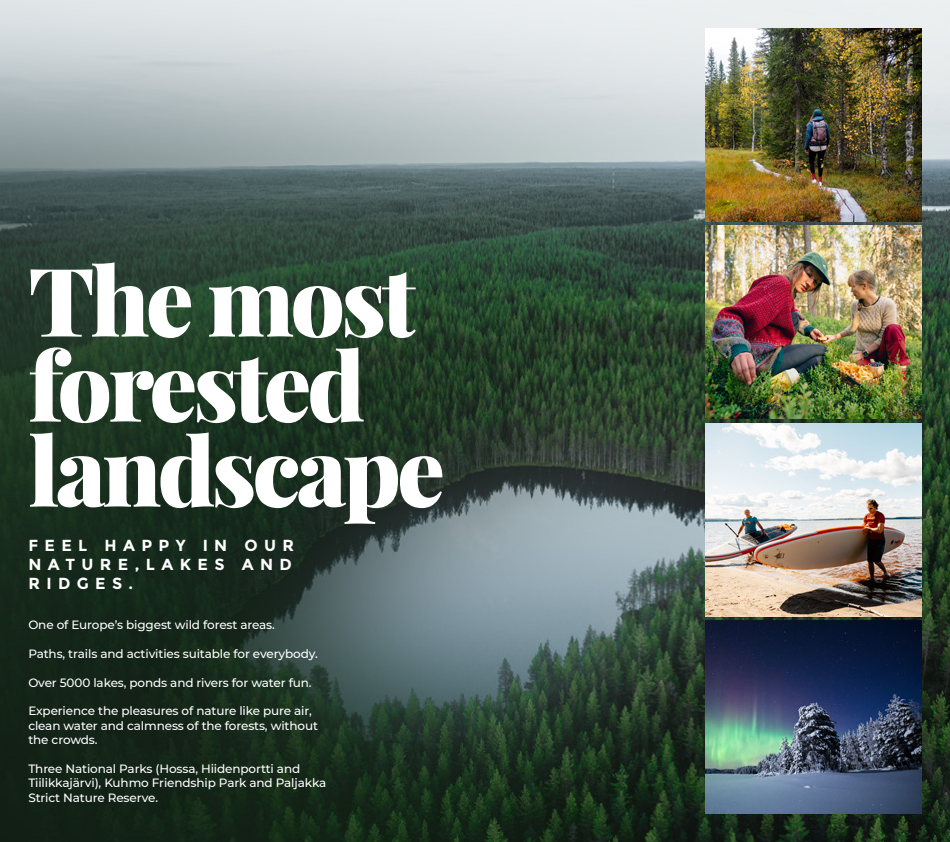
<style>
.page{position:relative;width:950px;height:842px;background:#fff}
.page>*{position:absolute;margin:0;border:0;box-sizing:border-box;transform-origin:0 0}
.t1{font:900 95px/85px "Playfair Display";letter-spacing:-.04em;color:#fff}
.t2{font:700 16px/19.2px "Montserrat";letter-spacing:.4em;color:#fff}
.t3{font:500 12px/14.4px "Montserrat";letter-spacing:-.01em;color:#fff}
</style>
<div class="page">
<img style="left:0;top:0;width:950px;height:842px">
<img style="left:705px;top:28px;width:216px;height:193px">
<img style="left:705px;top:226px;width:216px;height:193px">
<img style="left:705px;top:423px;width:216px;height:193px">
<img style="left:705px;top:620px;width:216px;height:194px">
<h1 class="t1" style="left:28px;top:257px;width:418px">The most forested landscape</h1>
<h2 class="t2" style="left:28px;top:535px;width:267px">FEEL HAPPY IN OUR<br>NATURE,LAKES AND<br>RIDGES.</h2>
<p class="t3" style="left:28px;top:617px;width:248px">One of Europe’s biggest wild forest areas.</p>
<p class="t3" style="left:28px;top:646px;width:291px">Paths, trails and activities suitable for everybody.</p>
<p class="t3" style="left:28px;top:675px;width:285px">Over 5000 lakes, ponds and rivers for water fun.</p>
<p class="t3" style="left:28px;top:703px;width:291px">Experience the pleasures of nature like pure air, clean water and calmness of the forests, without the crowds.</p>
<p class="t3" style="left:28px;top:761px;width:299px">Three National Parks (Hossa, Hiidenportti and<br>Tiilikkajärvi), Kuhmo Friendship Park and Paljakka<br>Strict Nature Reserve.</p>
</div>
